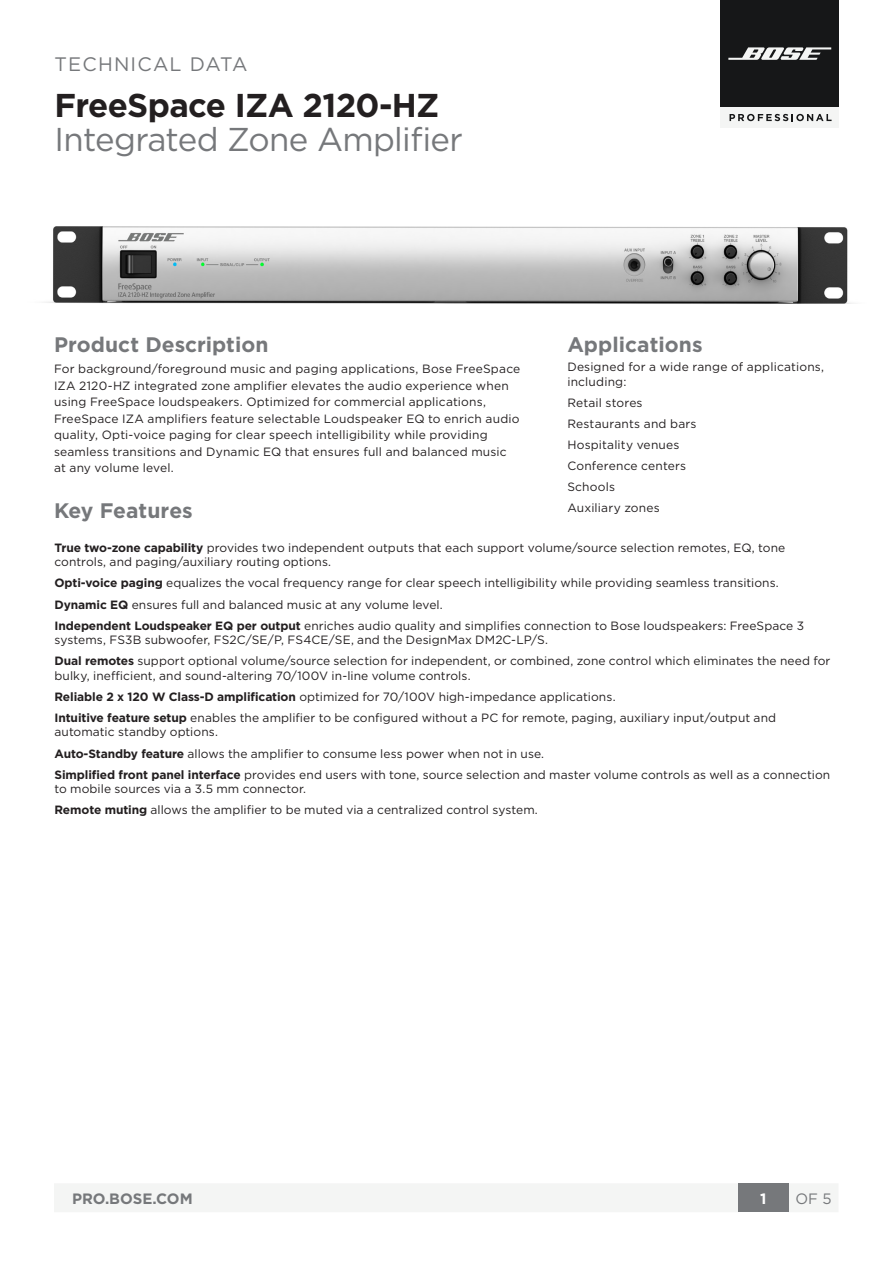
<style>
.page{position:relative;width:893px;height:1263px;background:#fff}
.page>*{position:absolute;margin:0;border:0;box-sizing:border-box;transform-origin:0 0}
.t1{font:33px "Gotham";letter-spacing:-.02em;color:#76787b}
.t2{font:700 33px "Gotham";letter-spacing:-.02em;color:#231f20}
.Subheads{font:700 21px "Gotham";color:#76787b}
.t3{font:19.5px "Gotham";letter-spacing:.06em;color:#76787b}
.t4{font:700 15px "Gotham";color:#76787b}
.t5{font:15px "Gotham";color:#76787b}
.t6{font:700 15px "Gotham";color:#fff}
.bullets{font:12px/14.4px "Gotham";letter-spacing:.005em;color:#231f20}
.Text_Plain{font:12px/16.5px "Gotham";letter-spacing:.015em;color:#231f20}
.Text_Plain_Bulleted{font:12px "Gotham";letter-spacing:.015em;color:#231f20}
.Text_Headers{font:12px/14.4px "Gotham";letter-spacing:.015em;color:#231f20}
.s1{font-weight:700}
</style>
<div class="page">
<div style="left:54px;top:1183px;width:784px;height:29px;background:#f4f5f4"></div>
<div style="left:738px;top:1183px;width:50px;height:29px;background:#76787b"></div>
<div style="left:721px;top:0;width:118px;height:128px;background:#161718"></div>
<div style="left:721px;top:108px;width:118px;height:20px;background:#f4f5f4"></div>
<svg style="left:729px;top:114px;width:103px;height:7px"></svg>
<svg style="left:728px;top:47px;width:103px;height:13px"></svg>
<img style="left:45px;top:227px;width:803px;height:76px">
<p class="t3" style="left:55px;top:51px;width:195px">TECHNICAL DATA</p>
<p class="t2" style="left:55px;top:83px;width:387px">FreeSpace IZA 2120-HZ</p>
<p class="t1" style="left:55px;top:119px;width:410px">Integrated Zone Amplifier</p>
<p class="Subheads" style="left:54px;top:331px;width:216px">Product Description</p>
<p class="Text_Plain" style="left:54px;top:360px;width:468px">For background/foreground music and paging applications, Bose FreeSpace IZA 2120-HZ integrated zone amplifier elevates the audio experience when using FreeSpace loudspeakers. Optimized for commercial applications, FreeSpace IZA amplifiers feature selectable Loudspeaker EQ to enrich audio quality, Opti-voice paging for clear speech intelligibility while providing seamless transitions and Dynamic EQ that ensures full and balanced music at any volume level.</p>
<p class="Subheads" style="left:54px;top:496px;width:140px">Key Features</p>
<p class="Subheads" style="left:567px;top:331px;width:137px">Applications</p>
<p class="Text_Headers" style="left:567px;top:359px;width:258px">Designed for a wide range of applications, including:</p>
<p class="Text_Plain_Bulleted" style="left:567px;top:395px;width:77px">Retail stores</p>
<p class="Text_Plain_Bulleted" style="left:567px;top:416px;width:131px">Restaurants and bars</p>
<p class="Text_Plain_Bulleted" style="left:567px;top:437px;width:114px">Hospitality venues</p>
<p class="Text_Plain_Bulleted" style="left:567px;top:458px;width:120px">Conference centers</p>
<p class="Text_Plain_Bulleted" style="left:567px;top:479px;width:49px">Schools</p>
<p class="Text_Plain_Bulleted" style="left:567px;top:500px;width:94px">Auxiliary zones</p>
<p class="bullets" style="left:55px;top:540px;width:732px"><span class="s1">True two-zone capability</span> provides two independent outputs that each support volume/source selection remotes, EQ, tone controls, and paging/auxiliary routing options.</p>
<p class="bullets" style="left:55px;top:576px;width:726px"><span class="s1">Opti-voice paging</span> equalizes the vocal frequency range for clear speech intelligibility while providing seamless transitions.</p>
<p class="bullets" style="left:55px;top:597px;width:390px"><span class="s1">Dynamic EQ</span> ensures full and balanced music at any volume level.</p>
<p class="bullets" style="left:55px;top:618px;width:751px"><span class="s1">Independent Loudspeaker EQ per output</span> enriches audio quality and simplifies connection to Bose loudspeakers: FreeSpace 3 systems, FS3B subwoofer, FS2C/SE/P, FS4CE/SE, and the DesignMax DM2C-LP/S.</p>
<p class="bullets" style="left:55px;top:653px;width:777px"><span class="s1">Dual remotes</span> support optional volume/source selection for independent, or combined, zone control which eliminates the need for bulky, inefficient, and sound-altering 70/100V in-line volume controls.</p>
<p class="bullets" style="left:55px;top:689px;width:563px"><span class="s1">Reliable 2 x 120 W Class-D amplification</span> optimized for 70/100V high-impedance applications.</p>
<p class="bullets" style="left:55px;top:710px;width:723px"><span class="s1">Intuitive feature setup</span> enables the amplifier to be configured without a PC for remote, paging, auxiliary input/output and automatic standby options.</p>
<p class="bullets" style="left:55px;top:746px;width:491px"><span class="s1">Auto-Standby feature</span> allows the amplifier to consume less power when not in use.</p>
<p class="bullets" style="left:55px;top:767px;width:777px"><span class="s1">Simplified front panel interface</span> provides end users with tone, source selection and master volume controls as well as a connection to mobile sources via a 3.5 mm connector.</p>
<p class="bullets" style="left:55px;top:802px;width:485px"><span class="s1">Remote muting</span> allows the amplifier to be muted via a centralized control system.</p>
<p class="t4" style="left:72px;top:1188px;width:122px">PRO.BOSE.COM</p>
<p class="t6" style="left:760px;top:1188px;width:8px">1</p>
<p class="t5" style="left:795px;top:1189px;width:38px">OF 5</p>
</div>
